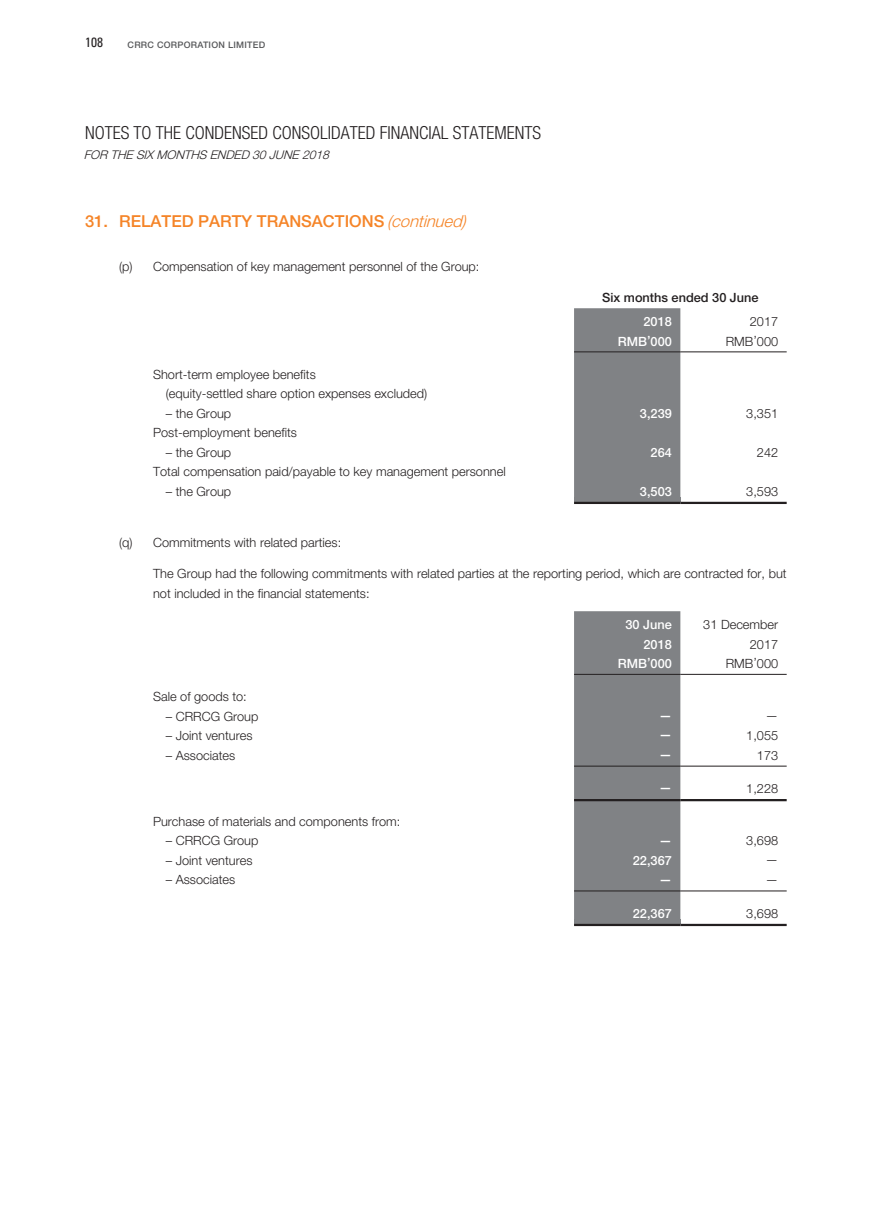
<style>
.page{position:relative;width:893px;height:1212px;background:#fff}
.page>*{position:absolute;margin:0;border:0;box-sizing:border-box;transform-origin:0 0}
.t1{font:300 condensed 18px "Helvetica Neue LT Std";color:#231f20}
._3__標題{font:500 16.5px "Helvetica Neue LT Std";color:#f58427}
.t2{font:condensed 13.5px "Univers LT Std";color:#231f20}
._1__內文{font:300 12.75px/19.5px "Helvetica Neue LT Std";color:#231f20}
._1__內文-2{font:500 12.75px "Helvetica Neue LT Std";color:#fff}
._1__內文-3{font:500 12.75px "Helvetica Neue LT Std";color:#231f20}
.t3{font:italic 300 12px "Helvetica Neue LT Std";color:#231f20}
.t4{font:500 9px "Helvetica Neue LT Std";letter-spacing:.03em;color:#57585a}
.s1{font-weight:300;font-style:italic}
</style>
<div class="page">
<div style="left:574px;top:308px;width:106px;height:189px;background:#808285"></div>
<div style="left:574px;top:497px;width:106px;height:5px;background:#808285"></div>
<hr style="left:574px;top:351px;width:106px;height:1px;background:#231f20">
<hr style="left:680px;top:351px;width:107px;height:1px;background:#231f20">
<hr style="left:574px;top:502px;width:106px;height:2px;background:#231f20">
<hr style="left:680px;top:502px;width:107px;height:2px;background:#231f20">
<div style="left:574px;top:611px;width:106px;height:308px;background:#808285"></div>
<div style="left:574px;top:919px;width:106px;height:5px;background:#808285"></div>
<hr style="left:574px;top:674px;width:106px;height:1px;background:#231f20">
<hr style="left:680px;top:674px;width:107px;height:1px;background:#231f20">
<hr style="left:574px;top:766px;width:106px;height:1px;background:#231f20">
<hr style="left:680px;top:766px;width:107px;height:1px;background:#231f20">
<hr style="left:574px;top:799px;width:106px;height:2px;background:#231f20">
<hr style="left:680px;top:799px;width:107px;height:2px;background:#231f20">
<hr style="left:574px;top:890px;width:106px;height:1px;background:#231f20">
<hr style="left:680px;top:890px;width:107px;height:1px;background:#231f20">
<hr style="left:574px;top:924px;width:106px;height:2px;background:#231f20">
<hr style="left:680px;top:924px;width:107px;height:2px;background:#231f20">
<p class="t2" style="left:85px;top:34px;width:19px">108</p>
<p class="t4" style="left:128px;top:40px;width:139px">CRRC CORPORATION LIMITED</p>
<h1 class="t1" style="left:85px;top:123px;width:458px">NOTES TO THE CONDENSED CONSOLIDATED FINANCIAL STATEMENTS</h1>
<p class="t3" style="left:84px;top:147px;width:250px">FOR THE SIX MONTHS ENDED 30 JUNE 2018</p>
<p class="_3__標題" style="left:85px;top:212px;width:383px">31. RELATED PARTY TRANSACTIONS <span class="s1">(continued)</span></p>
<p class="_1__內文" style="left:119px;top:256px;width:362px">(p) Compensation of key management personnel of the Group:</p>
<p class="_1__內文-3" style="left:602px;top:290px;width:158px">Six months ended 30 June</p>
<p class="_1__內文-2" style="left:643px;top:314px;width:30px">2018</p>
<p class="_1__內文" style="left:750px;top:312px;width:30px">2017</p>
<p class="_1__內文-2" style="left:618px;top:333px;width:56px">RMB’000</p>
<p class="_1__內文" style="left:726px;top:331px;width:54px">RMB’000</p>
<p class="_1__內文" style="left:153px;top:364px;width:164px">Short-term employee benefits</p>
<p class="_1__內文" style="left:166px;top:384px;width:263px">(equity-settled share option expenses excluded)</p>
<p class="_1__內文" style="left:166px;top:403px;width:67px">– the Group</p>
<p class="_1__內文-2" style="left:640px;top:405px;width:33px">3,239</p>
<p class="_1__內文" style="left:746px;top:403px;width:33px">3,351</p>
<p class="_1__內文" style="left:153px;top:423px;width:146px">Post-employment benefits</p>
<p class="_1__內文" style="left:166px;top:442px;width:67px">– the Group</p>
<p class="_1__內文-2" style="left:651px;top:444px;width:23px">264</p>
<p class="_1__內文" style="left:757px;top:442px;width:23px">242</p>
<p class="_1__內文" style="left:153px;top:462px;width:354px">Total compensation paid/payable to key management personnel</p>
<p class="_1__內文" style="left:166px;top:481px;width:67px">– the Group</p>
<p class="_1__內文-2" style="left:640px;top:483px;width:33px">3,503</p>
<p class="_1__內文" style="left:746px;top:481px;width:33px">3,593</p>
<p class="_1__內文" style="left:119px;top:532px;width:224px">(q) Commitments with related parties:</p>
<p class="_1__內文" style="left:153px;top:563px;width:635px">The Group had the following commitments with related parties at the reporting period, which are contracted for, but not included in the financial statements:</p>
<p class="_1__內文-2" style="left:626px;top:617px;width:48px">30 June</p>
<p class="_1__內文-2" style="left:643px;top:636px;width:30px">2018</p>
<p class="_1__內文" style="left:703px;top:614px;width:76px">31 December</p>
<p class="_1__內文" style="left:750px;top:634px;width:30px">2017</p>
<p class="_1__內文-2" style="left:618px;top:656px;width:56px">RMB’000</p>
<p class="_1__內文" style="left:726px;top:653px;width:54px">RMB’000</p>
<p class="_1__內文" style="left:153px;top:686px;width:95px">Sale of goods to:</p>
<p class="_1__內文" style="left:166px;top:706px;width:94px">– CRRCG Group</p>
<p class="_1__內文-2" style="left:659px;top:708px;width:14px">—</p>
<p class="_1__內文" style="left:765px;top:705px;width:14px">—</p>
<p class="_1__內文" style="left:166px;top:725px;width:88px">– Joint ventures</p>
<p class="_1__內文-2" style="left:659px;top:727px;width:14px">—</p>
<p class="_1__內文" style="left:746px;top:725px;width:33px">1,055</p>
<p class="_1__內文" style="left:166px;top:745px;width:71px">– Associates</p>
<p class="_1__內文-2" style="left:659px;top:747px;width:14px">—</p>
<p class="_1__內文" style="left:757px;top:745px;width:23px">173</p>
<p class="_1__內文-2" style="left:659px;top:780px;width:14px">—</p>
<p class="_1__內文" style="left:746px;top:778px;width:33px">1,228</p>
<p class="_1__內文" style="left:153px;top:811px;width:249px">Purchase of materials and components from:</p>
<p class="_1__內文" style="left:166px;top:831px;width:94px">– CRRCG Group</p>
<p class="_1__內文-2" style="left:659px;top:833px;width:14px">—</p>
<p class="_1__內文" style="left:746px;top:831px;width:33px">3,698</p>
<p class="_1__內文" style="left:166px;top:850px;width:88px">– Joint ventures</p>
<p class="_1__內文-2" style="left:633px;top:853px;width:40px">22,367</p>
<p class="_1__內文" style="left:765px;top:850px;width:14px">—</p>
<p class="_1__內文" style="left:166px;top:870px;width:71px">– Associates</p>
<p class="_1__內文-2" style="left:659px;top:872px;width:14px">—</p>
<p class="_1__內文" style="left:765px;top:869px;width:14px">—</p>
<p class="_1__內文-2" style="left:633px;top:905px;width:40px">22,367</p>
<p class="_1__內文" style="left:746px;top:903px;width:33px">3,698</p>
</div>
